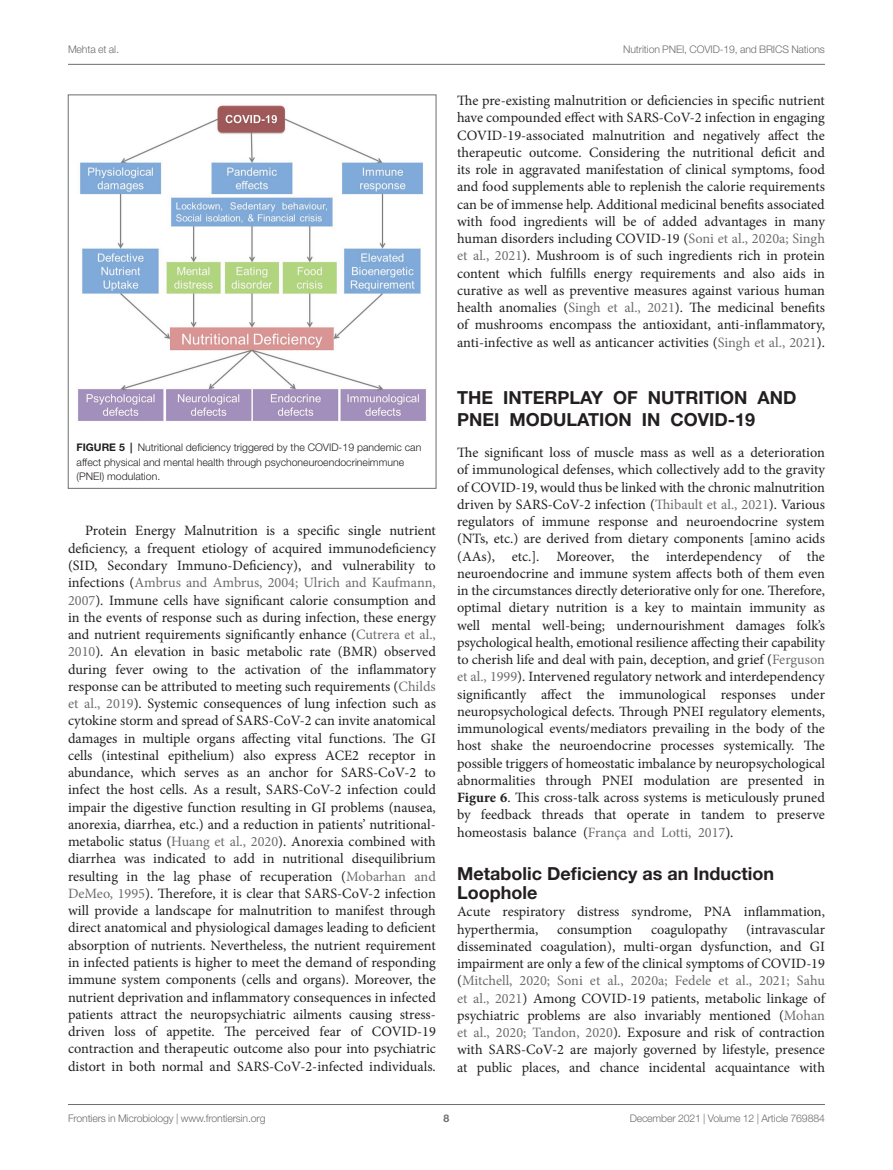
<style>
.page{position:relative;width:893px;height:1170px;background:#fff}
.page>*{position:absolute;margin:0;border:0;box-sizing:border-box;transform-origin:0 0}
.HEAD_1{font:700 18px/21px "Helvetica Neue LT Std";color:#231f20}
.HEAD_2{font:700 18px/18.8px "Helvetica Neue LT Std";color:#231f20}
.TEXT{font:14.25px/17.2px "Minion Pro";color:#231f20;text-align:justify}
.TEXT_FLUSH{font:14.25px/17.2px "Minion Pro";color:#231f20;text-align:justify}
.FIG_LEG{font:300 10.5px/14.2px "Helvetica Neue LT Std";color:#231f20}
.t1{font:300 10.5px "Helvetica Neue LT Std";letter-spacing:-.015em;color:#6c6d70}
.t2{font:700 10.5px "Helvetica Neue LT Std";color:#6c6d70}
.s1{font-weight:700}
.s2{color:#6c6d70}
</style>
<div class="page">
<hr style="left:68px;top:64px;width:757px;height:1px;background:#6c6d70">
<hr style="left:68px;top:1104px;width:757px;height:1px;background:#6c6d70">
<img style="left:78px;top:105px;width:348px;height:316px">
<p class="t1" style="left:68px;top:42px;width:52px">Mehta et al.</p>
<p class="t1" style="left:623px;top:42px;width:203px">Nutrition PNEI, COVID-19, and BRICS Nations</p>
<p class="FIG_LEG" style="left:77px;top:440px;width:346px"><span class="s1">FIGURE 5 |</span> Nutritional deficiency triggered by the COVID-19 pandemic can affect physical and mental health through psychoneuroendocrineimmune (PNEI) modulation.</p>
<p class="TEXT" style="left:68px;top:522px;width:369px;text-indent:17px">Protein Energy Malnutrition is a specific single nutrient deficiency, a frequent etiology of acquired immunodeficiency (SID, Secondary Immuno-Deficiency), and vulnerability to infections (<span class="s2">Ambrus and Ambrus, 2004; Ulrich and Kaufmann, 2007</span>). Immune cells have significant calorie consumption and in the events of response such as during infection, these energy and nutrient requirements significantly enhance (<span class="s2">Cutrera et al., 2010</span>). An elevation in basic metabolic rate (BMR) observed during fever owing to the activation of the inflammatory response can be attributed to meeting such requirements (<span class="s2">Childs et al., 2019</span>). Systemic consequences of lung infection such as cytokine storm and spread of SARS-CoV-2 can invite anatomical damages in multiple organs affecting vital functions. The GI cells (intestinal epithelium) also express ACE2 receptor in abundance, which serves as an anchor for SARS-CoV-2 to infect the host cells. As a result, SARS-CoV-2 infection could impair the digestive function resulting in GI problems (nausea, anorexia, diarrhea, etc.) and a reduction in patients’ nutritional&shy;metabolic status (<span class="s2">Huang et al., 2020</span>). Anorexia combined with diarrhea was indicated to add in nutritional disequilibrium resulting in the lag phase of recuperation (<span class="s2">Mobarhan and DeMeo, 1995</span>). Therefore, it is clear that SARS-CoV-2 infection will provide a landscape for malnutrition to manifest through direct anatomical and physiological damages leading to deficient absorption of nutrients. Nevertheless, the nutrient requirement in infected patients is higher to meet the demand of responding immune system components (cells and organs). Moreover, the nutrient deprivation and inflammatory consequences in infected patients attract the neuropsychiatric ailments causing stress&shy;driven loss of appetite. The perceived fear of COVID-19 contraction and therapeutic outcome also pour into psychiatric distort in both normal and SARS-CoV-2-infected individuals.</p>
<p class="TEXT" style="left:457px;top:92px;width:369px">The pre-existing malnutrition or deficiencies in specific nutrient have compounded effect with SARS-CoV-2 infection in engaging COVID-19-associated malnutrition and negatively affect the therapeutic outcome. Considering the nutritional deficit and its role in aggravated manifestation of clinical symptoms, food and food supplements able to replenish the calorie requirements can be of immense help. Additional medicinal benefits associated with food ingredients will be of added advantages in many human disorders including COVID-19 (<span class="s2">Soni et al., 2020a; Singh et al., 2021</span>). Mushroom is of such ingredients rich in protein content which fulfills energy requirements and also aids in curative as well as preventive measures against various human health anomalies (<span class="s2">Singh et al., 2021</span>). The medicinal benefits of mushrooms encompass the antioxidant, anti-inflammatory, anti-infective as well as anticancer activities (<span class="s2">Singh et al., 2021</span>).</p>
<p class="HEAD_1" style="left:457px;top:387px;width:341px">THE INTERPLAY OF NUTRITION AND<br>PNEI MODULATION IN COVID-19</p>
<p class="TEXT_FLUSH" style="left:457px;top:444px;width:369px">The significant loss of muscle mass as well as a deterioration of immunological defenses, which collectively add to the gravity of COVID-19, would thus be linked with the chronic malnutrition driven by SARS-CoV-2 infection (<span class="s2">Thibault et al., 2021</span>). Various regulators of immune response and neuroendocrine system (NTs, etc.) are derived from dietary components [amino acids (AAs), etc.]. Moreover, the interdependency of the neuroendocrine and immune system affects both of them even in the circumstances directly deteriorative only for one. Therefore, optimal dietary nutrition is a key to maintain immunity as well mental well-being; undernourishment damages folk’s psychological health, emotional resilience affecting their capability to cherish life and deal with pain, deception, and grief (<span class="s2">Ferguson et al., 1999</span>). Intervened regulatory network and interdependency significantly affect the immunological responses under neuropsychological defects. Through PNEI regulatory elements, immunological events/mediators prevailing in the body of the host shake the neuroendocrine processes systemically. The possible triggers of homeostatic imbalance by neuropsychological abnormalities through PNEI modulation are presented in <span class="s1">Figure 6</span>. This cross-talk across systems is meticulously pruned by feedback threads that operate in tandem to preserve homeostasis balance (<span class="s2">França and Lotti, 2017</span>).</p>
<p class="HEAD_2" style="left:457px;top:864px;width:318px">Metabolic Deficiency as an Induction<br>Loophole</p>
<p class="TEXT_FLUSH" style="left:457px;top:903px;width:369px">Acute respiratory distress syndrome, PNA inflammation, hyperthermia,</p>
<p class="TEXT_FLUSH" style="left:457px;top:920px;width:369px;text-indent:289px">(intravascular disseminated coagulation), multi-organ dysfunction, and GI impairment are only a few of the clinical symptoms of COVID-19 (<span class="s2">Mitchell, 2020; Soni et al., 2020a; Fedele et al., 2021; Sahu et al., 2021</span>) Among COVID-19 patients, metabolic linkage of psychiatric problems are also invariably mentioned (<span class="s2">Mohan et al., 2020; Tandon, 2020</span>). Exposure and risk of contraction with SARS-CoV-2 are majorly governed by lifestyle, presence at public places, and chance incidental acquaintance with</p>
<p class="TEXT_FLUSH" style="left:557px;top:920px;width:77px">consumption</p>
<p class="TEXT_FLUSH" style="left:651px;top:920px;width:78px">coagulopathy</p>
<p class="t1" style="left:68px;top:1111px;width:199px">Frontiers in Microbiology | www.frontiersin.org</p>
<p class="t2" style="left:444px;top:1111px;width:7px">8</p>
<p class="t1" style="left:630px;top:1111px;width:197px">December 2021 | Volume 12 | Article 769884</p>
</div>
